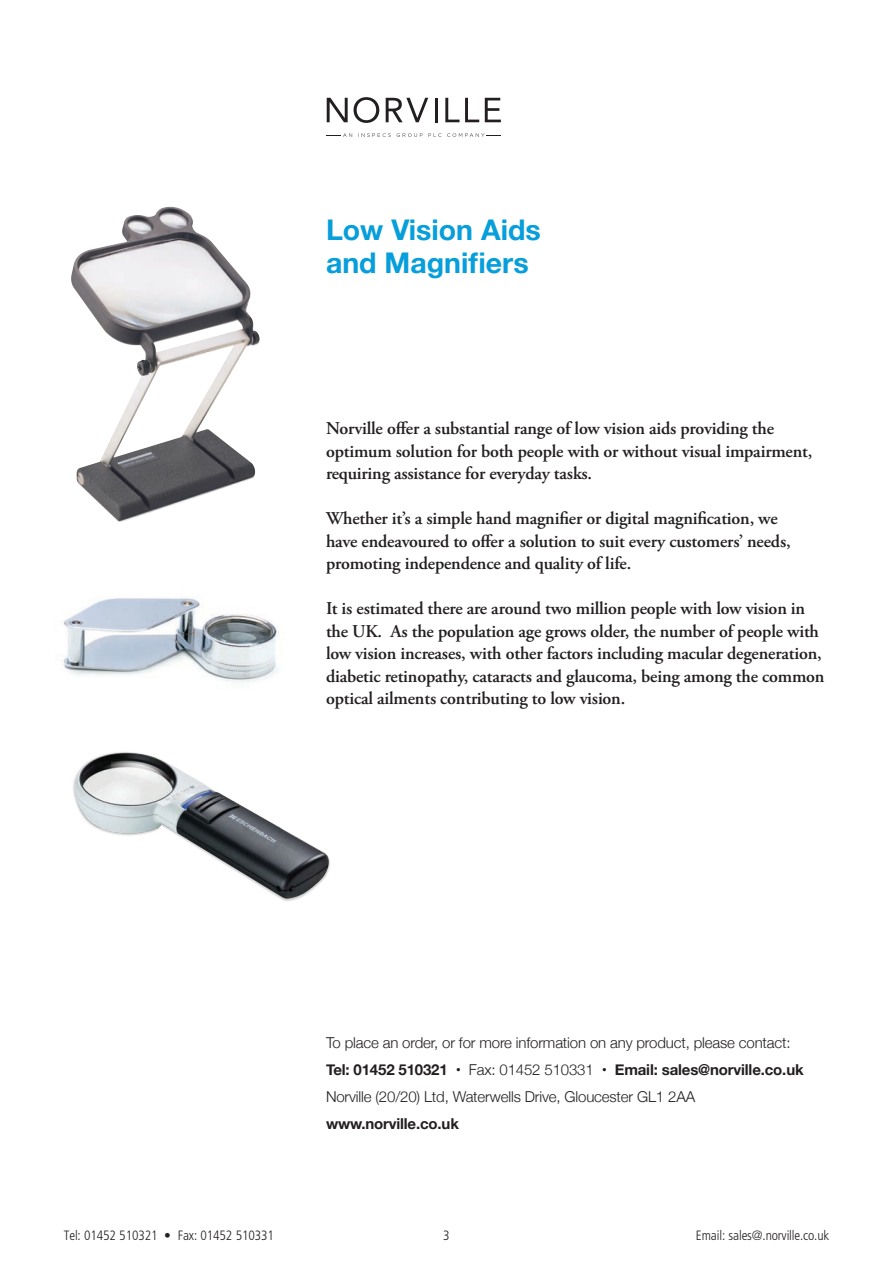
<style>
.page{position:relative;width:893px;height:1263px;background:#fff}
.page>*{position:absolute;margin:0;border:0;box-sizing:border-box;transform-origin:0 0}
.LVA_Title{font:700 28.5px "Helvetica Neue";color:#069edb}
.LVA_Details{font:600 18px/22.5px "Adobe Garamond Pro";letter-spacing:-.01em;color:#231f20}
.LVA_Specifications{font:300 15px "Helvetica Neue";letter-spacing:-.01em;color:#231f20}
.LVA_Specifications-2{font:700 15px "Helvetica Neue";letter-spacing:-.01em;color:#231f20}
.Body_copy_sans{font:300 condensed 13.5px "Frutiger LT Pro";letter-spacing:-.01em;color:#231f20}
.s1{font-weight:300}
</style>
<div class="page">
<img style="left:71px;top:207px;width:189px;height:315px">
<img style="left:62px;top:597px;width:217px;height:86px">
<img style="left:74px;top:752px;width:256px;height:147px">
<svg style="left:327px;top:133px;width:174px;height:4px"></svg>
<svg style="left:327px;top:98px;width:21px;height:24px"></svg>
<svg style="left:354px;top:97px;width:25px;height:26px"></svg>
<svg style="left:386px;top:98px;width:42px;height:24px"></svg>
<hr style="left:435px;top:98px;width:3px;height:24px;background:#231f20">
<svg style="left:445px;top:98px;width:34px;height:24px"></svg>
<svg style="left:485px;top:98px;width:16px;height:24px"></svg>
<p class="LVA_Title" style="left:326px;top:208px;width:216px">Low Vision Aids</p>
<p class="LVA_Title" style="left:326px;top:241px;width:204px">and Magnifiers</p>
<p class="LVA_Details" style="left:326px;top:417px;width:488px">Norville offer a substantial range of low vision aids providing the optimum solution for both people with or without visual impairment, requiring assistance for everyday tasks.</p>
<p class="LVA_Details" style="left:326px;top:507px;width:466px">Whether it’s a simple hand magnifier or digital magnification, we have endeavoured to offer a solution to suit every customers’ needs, promoting independence and quality of life.</p>
<p class="LVA_Details" style="left:326px;top:597px;width:500px">It is estimated there are around two million people with low vision in the UK. As the population age grows older, the number of people with low vision increases, with other factors including macular degeneration, diabetic retinopathy, cataracts and glaucoma, being among the common optical ailments contributing to low vision.</p>
<p class="LVA_Specifications" style="left:326px;top:1030px;width:466px">To place an order, or for more information on any product, please contact:</p>
<p class="LVA_Specifications-2" style="left:326px;top:1058px;width:479px">Tel: 01452 510321 • <span class="s1">Fax: 01452 510331</span> • Email: sales@norville.co.uk</p>
<p class="LVA_Specifications" style="left:326px;top:1084px;width:371px">Norville (20/20) Ltd, Waterwells Drive, Gloucester GL1 2AA</p>
<p class="LVA_Specifications-2" style="left:326px;top:1112px;width:134px">www.norville.co.uk</p>
<p class="Body_copy_sans" style="left:64px;top:1228px;width:212px">Tel: 01452 510321 • Fax: 01452 510331</p>
<p class="Body_copy_sans" style="left:443px;top:1228px;width:8px">3</p>
<p class="Body_copy_sans" style="left:696px;top:1228px;width:135px">Email: sales@.norville.co.uk</p>
</div>
